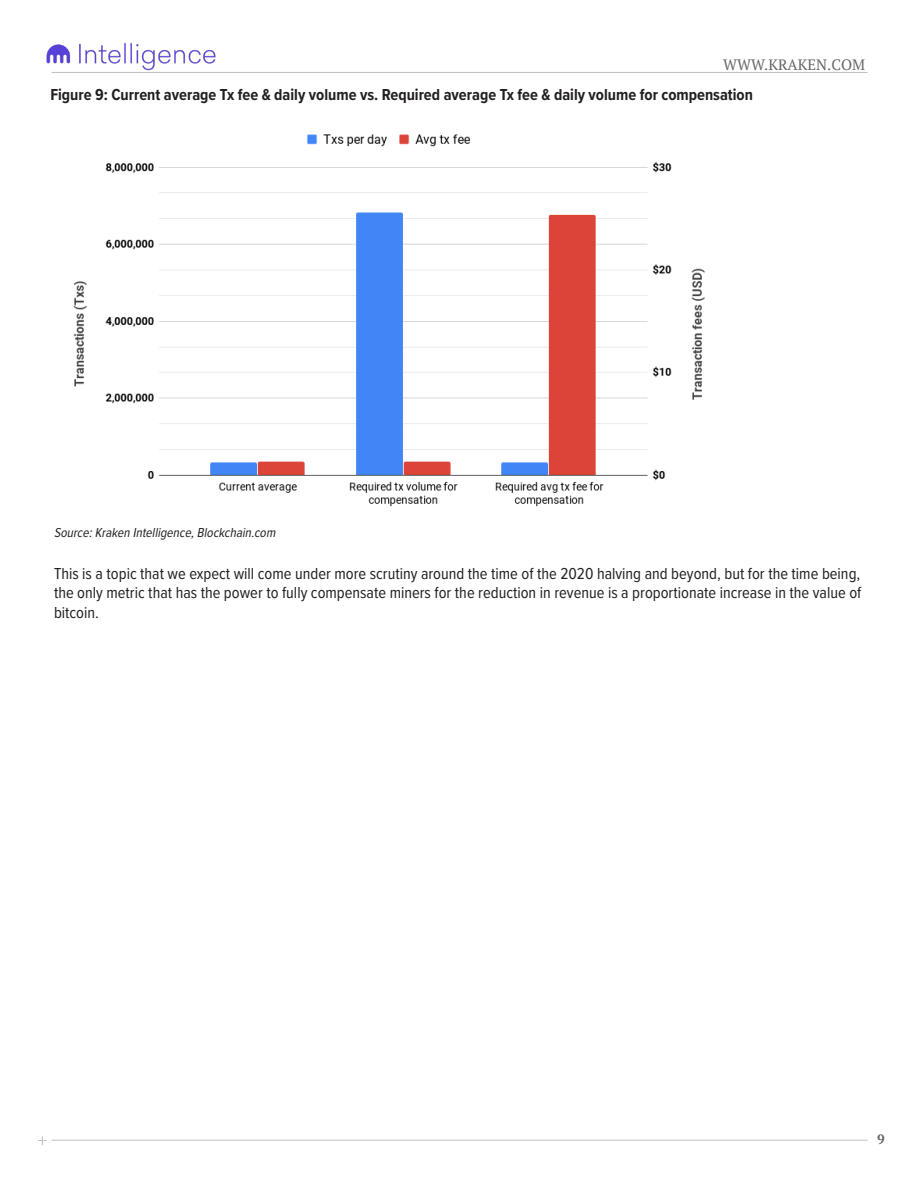
<style>
.page{position:relative;width:918px;height:1188px;background:#fff}
.page>*{position:absolute;margin:0;border:0;box-sizing:border-box;transform-origin:0 0}
.t1{font:16.5px/19.8px "Proxima Nova Cond";color:#231f20;text-align:justify}
.t2{font:700 16.5px "Proxima Nova Cond";color:#231f20}
.t3{font:15px "PT Serif";color:#656666}
.t4{font:italic 13.5px "Proxima Nova Cond";color:#231f20}
.t5{font:700 13.5px "PT Serif";color:#656666}
</style>
<div class="page">
<hr style="left:52px;top:72px;width:816px;height:1px;background:#7d7c7c">
<svg style="left:38px;top:1136px;width:9px;height:9px"></svg>
<img style="left:46px;top:43px;width:170px;height:28px">
<hr style="left:52px;top:1140px;width:816px;height:1px;background:#7d7c7c">
<img style="left:73px;top:134px;width:632px;height:373px">
<p class="t3" style="left:723px;top:55px;width:144px">WWW.KRAKEN.COM</p>
<p class="t2" style="left:50px;top:82px;width:704px">Figure 9: Current average Tx fee &amp; daily volume vs. Required average Tx fee &amp; daily volume for compensation</p>
<p class="t4" style="left:54px;top:523px;width:226px">Source:Kraken Intelligence,Blockchain.com</p>
<p class="t1" style="left:54px;top:562px;width:809px">This is a topic that we expect will come under more scrutiny around the time of the 2020 halving and beyond, but for the time being, the only metric that has the power to fully compensate miners for the reduction in revenue is a proportionate increase in the value of bitcoin.</p>
<p class="t5" style="left:877px;top:1131px;width:9px">9</p>
</div>
